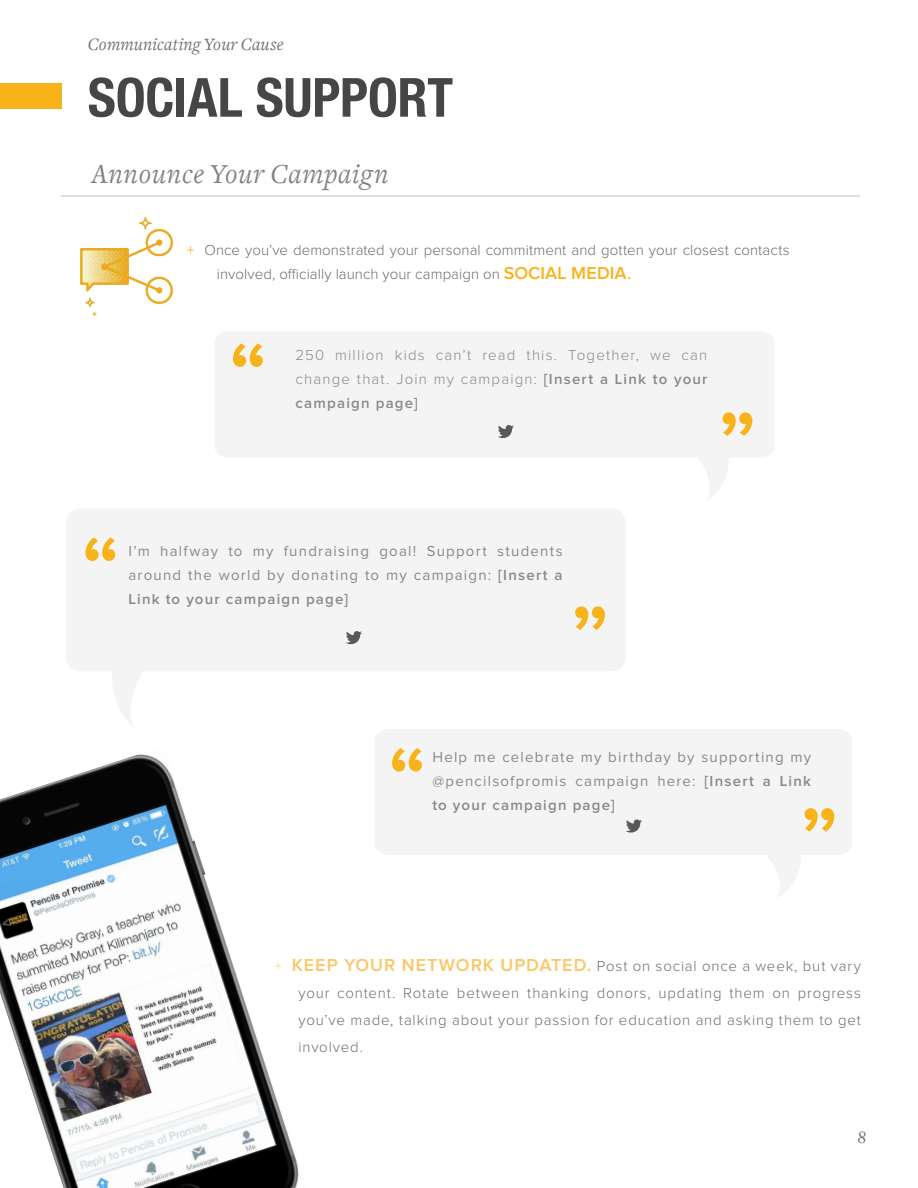
<style>
.page{position:relative;width:918px;height:1188px;background:#fff}
.page>*{position:absolute;margin:0;border:0;box-sizing:border-box;transform-origin:0 0}
.t1{font:600 90px "Proxima Nova";color:#f7b319}
.t2{font:700 condensed 54px "Helvetica Neue";letter-spacing:-.005em;color:#474547}
.t3{font:italic 28.5px "Freight Text";letter-spacing:.02em;color:#808284}
.t4{font:italic 18px "Freight Text";letter-spacing:.01em;color:#6d6e71}
.t5{font:300 15px/27px "Proxima Nova";letter-spacing:.005em;color:#6d6e71}
.t6{font:15px/24px "Proxima Nova";letter-spacing:.08em;color:#88898c;text-align:justify}
.t7{font:300 15px/24px "Proxima Nova";letter-spacing:.08em;color:#88898c;text-align:justify}
.s1{font-weight:400;color:#fdb913}
.s2{font-weight:600;font-size:18px;color:#f7b319}
.s3{font-weight:600;color:#f7b319}
.s4{font-weight:600}
.s5{color:#fc6}
.s6{font-weight:600;font-size:18px;color:#fac766}
</style>
<div class="page">
<div style="left:0;top:83px;width:62px;height:26px;background:#f7b319"></div>
<svg style="left:215px;top:332px;width:559px;height:167px;fill:#f4f4f4"></svg>
<svg style="left:375px;top:729px;width:476px;height:168px;fill:#f4f4f4"></svg>
<svg style="left:66px;top:509px;width:559px;height:215px;fill:#f4f4f4"></svg>
<img style="left:0;top:754px;width:299px;height:434px">
<svg style="left:497px;top:424px;width:17px;height:15px"></svg>
<svg style="left:626px;top:819px;width:16px;height:15px"></svg>
<svg style="left:345px;top:630px;width:17px;height:15px"></svg>
<hr style="left:61px;top:196px;width:799px;height:1px;background:#bdbfbf">
<img style="left:80px;top:216px;width:93px;height:101px">
<p class="t4" style="left:88px;top:38px;width:197px">Communicating Your Cause</p>
<h2 class="t2" style="left:88px;top:66px;width:367px">SOCIAL SUPPORT</h2>
<h3 class="t3" style="left:91px;top:163px;width:299px">Announce Your Campaign</h3>
<p class="t5" style="left:217px;top:239px;width:574px;line-height:24px;text-indent:-30px"><span class="s1">+</span> Once you’ve demonstrated your personal commitment and gotten your closest contacts involved, officially launch your campaign on <span class="s2">SOCIAL MEDIA</span><span class="s3">.</span></p>
<h1 class="t1" style="left:229px;top:337px;width:40px">“</h1>
<p class="t7" style="left:296px;top:344px;width:413px">250 million kids can’t read this. Together, we can change that. Join my campaign: <span class="s4">[Insert a Link to your campaign page]</span></p>
<h1 class="t1" style="left:757px;top:443px;width:40px;rotate:-180deg">“</h1>
<h1 class="t1" style="left:81px;top:531px;width:40px">“</h1>
<p class="t6" style="left:129px;top:540px;width:436px">I’m halfway to my fundraising goal! Support students around the world by donating to my campaign: <span class="s4">[Insert a Link to your campaign page]</span></p>
<h1 class="t1" style="left:609px;top:637px;width:40px;rotate:-180deg">“</h1>
<h1 class="t1" style="left:388px;top:741px;width:40px">“</h1>
<p class="t6" style="left:432px;top:746px;width:380px">Help me celebrate my birthday by supporting my @pencilsofpromis campaign here: <span class="s4">[Insert a Link to your campaign page]</span></p>
<h1 class="t1" style="left:838px;top:838px;width:40px;rotate:-180deg">“</h1>
<p class="t5" style="left:298px;top:953px;width:564px;text-align:justify;text-indent:-24px"><span class="s5">+</span> <span class="s6">KEEP YOUR NETWORK UPDATED.</span> Post on social once a week, but vary your content. Rotate between thanking donors, updating them on progress you’ve made, talking about your passion for education and asking them to get involved.</p>
<p class="t4" style="left:858px;top:1130px;width:10px">8</p>
</div>
